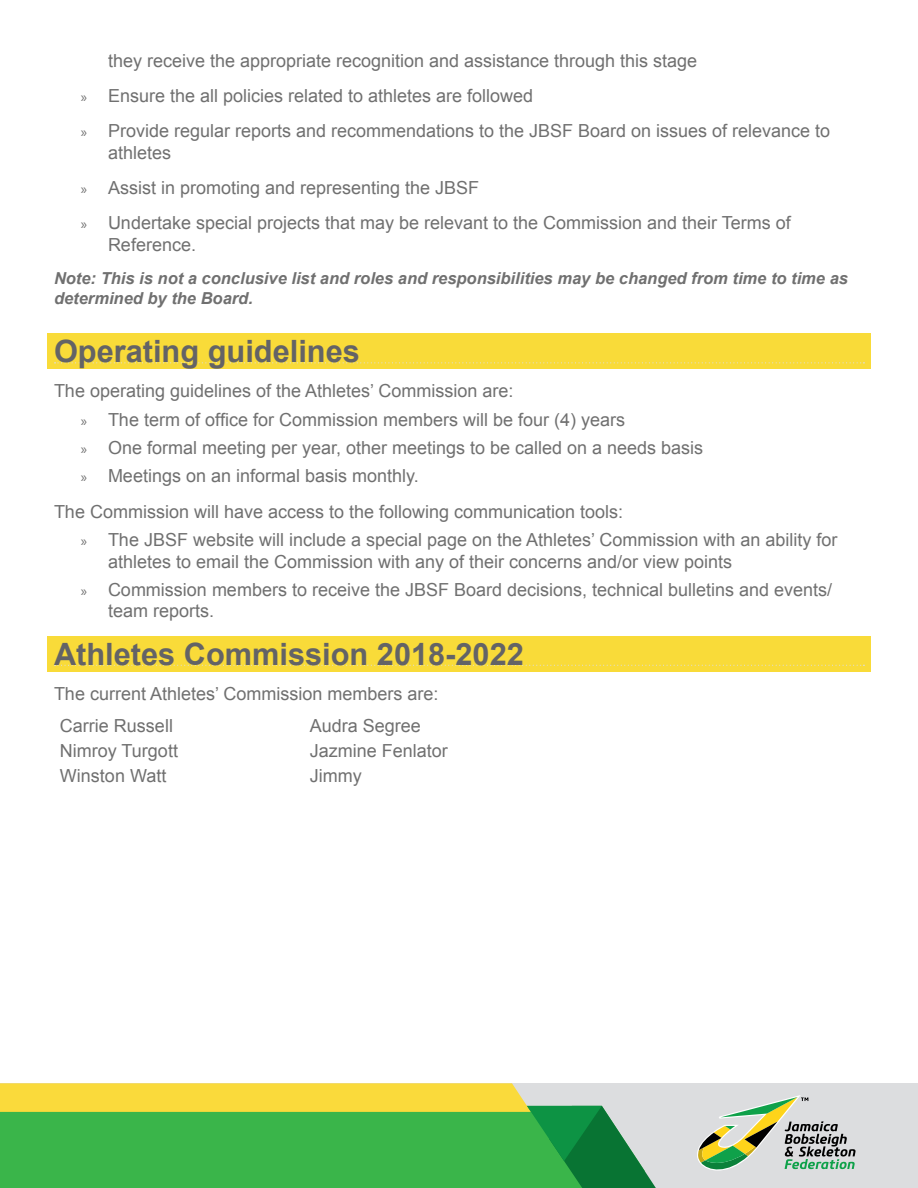
<style>
.page{position:relative;width:918px;height:1188px;background:#fff}
.page>*{position:absolute;margin:0;border:0;box-sizing:border-box;transform-origin:0 0}
.t1{font:700 30.75px "Arial";color:#636366}
.t2{font:18px/28.3px "Arial";color:#707070}
.t3{font:italic 700 16.5px/19.8px "Arial";color:#707070}
.s1{font-family:"Myriad Pro";font-size:15px}
</style>
<div class="page">
<div style="left:0;top:1083px;width:918px;height:105px;background:#dcdddf"></div>
<svg style="left:0;top:1083px;width:656px;height:105px"></svg>
<svg style="left:697px;top:1095px;width:159px;height:76px"></svg>
<div style="left:47px;top:333px;width:824px;height:36px;background:#f9db39"></div>
<svg style="left:55px;top:362px;width:809px;height:1px"></svg>
<div style="left:47px;top:636px;width:824px;height:35px;background:#f9db39"></div>
<svg style="left:55px;top:665px;width:809px;height:1px"></svg>
<p class="t2" style="left:81px;top:43px;width:751px;line-height:35.1px;text-indent:27px">they receive the appropriate recognition and assistance through this stage<br><span class="s1">»</span> Ensure the all policies related to athletes are followed<br><span class="s1">»</span> Provide regular reports and recommendations to the JBSF Board on issues of relevance to</p>
<p class="t2" style="left:81px;top:135px;width:711px;line-height:35.1px;text-indent:27px">athletes<br><span class="s1">»</span> Assist in promoting and representing the JBSF<br><span class="s1">»</span> Undertake special projects that may be relevant to the Commission and their Terms of</p>
<p class="t2" style="left:108px;top:230px;width:90px">Reference.</p>
<p class="t3" style="left:54px;top:269px;width:796px">Note: This is not a conclusive list and roles and responsibilities may be changed from time to time as determined by the Board.</p>
<h1 class="t1" style="left:54px;top:333px;width:307px">Operating guidelines</h1>
<p class="t2" style="left:81px;top:377px;width:624px;text-indent:-27px">The operating guidelines of the Athletes’ Commission are:<br><span class="s1">»</span> The term of office for Commission members will be four (4) years<br><span class="s1">»</span> One formal meeting per year, other meetings to be called on a needs basis <span class="s1">»</span> Meetings on an informal basis monthly.</p>
<p class="t2" style="left:81px;top:497px;width:758px;text-indent:-27px">The Commission will have access to the following communication tools:<br><span class="s1">»</span> The JBSF website will include a special page on the Athletes’ Commission with an ability for</p>
<p class="t2" style="left:81px;top:547px;width:753px;text-indent:27px">athletes to email the Commission with any of their concerns and/or view points<br><span class="s1">»</span> Commission members to receive the JBSF Board decisions, technical bulletins and events/</p>
<p class="t2" style="left:108px;top:597px;width:108px">team reports.</p>
<h1 class="t1" style="left:54px;top:636px;width:471px">Athletes Commission 2018-2022</h1>
<p class="t2" style="left:60px;top:678px;width:380px;line-height:31.8px;text-indent:-6px">The current Athletes’ Commission members are:<br>Carrie Russell</p>
<p class="t2" style="left:310px;top:711px;width:113px">Audra Segree</p>
<p class="t2" style="left:60px;top:736px;width:120px">Nimroy Turgott</p>
<p class="t2" style="left:310px;top:736px;width:140px">Jazmine Fenlator</p>
<p class="t2" style="left:60px;top:761px;width:108px">Winston Watt</p>
<p class="t2" style="left:310px;top:761px;width:53px">Jimmy</p>
</div>
